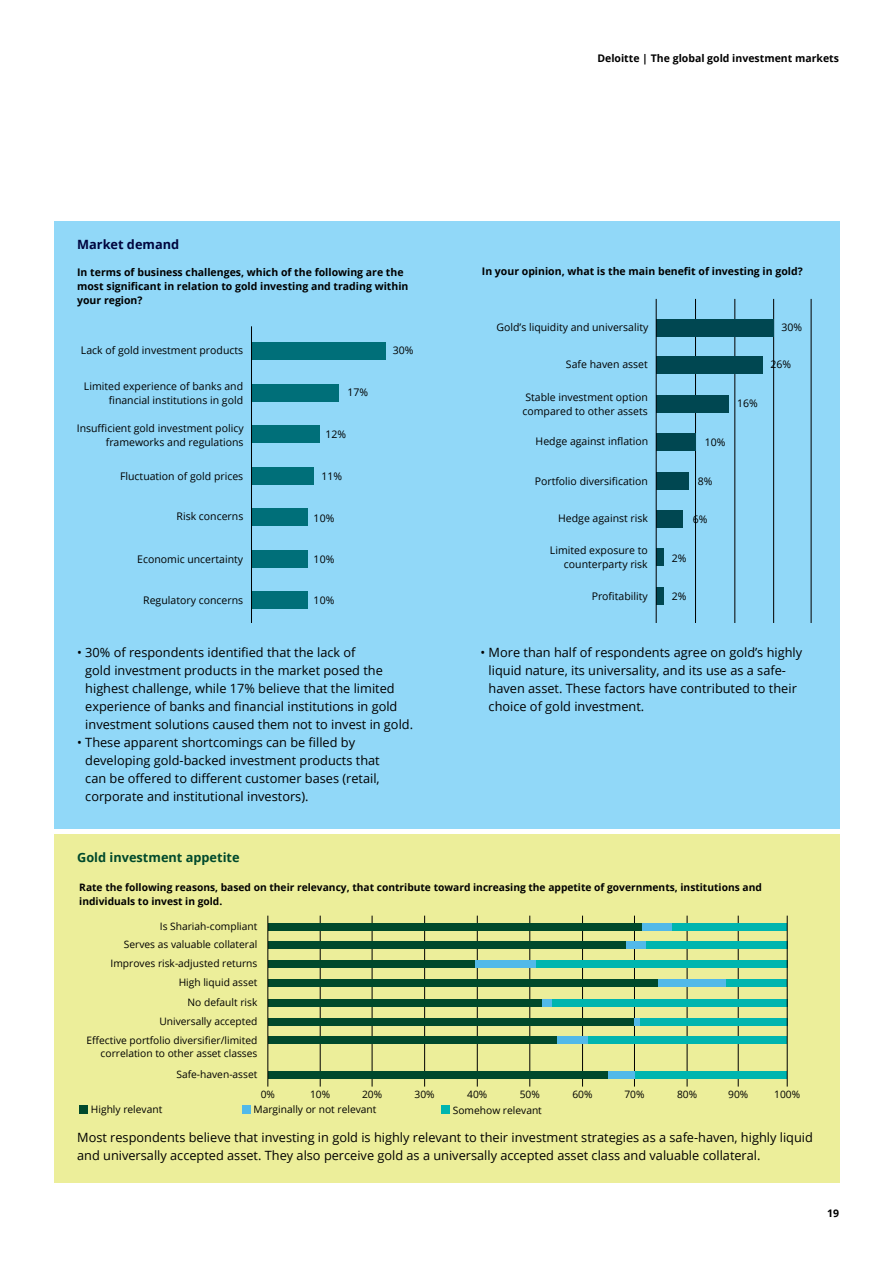
<style>
.page{position:relative;width:893px;height:1263px;background:#fff}
.page>*{position:absolute;margin:0;border:0;box-sizing:border-box;transform-origin:0 0}
.t1{font:12.75px/18px "Open Sans";color:#000}
.t2{font:700 12.75px "Open Sans";color:#00492c}
.t3{font:700 12.75px "Open Sans";color:#00053e}
.t4{font:10.5px/14.2px "Open Sans";color:#000;text-align:right}
.t5{font:700 10.5px/14.2px "Open Sans";color:#000}
.t6{font:10.2px/14px "Open Sans";color:#000;text-align:right}
.t7{font:700 10.2px/14px "Open Sans";color:#000}
</style>
<div class="page">
<div style="left:54px;top:221px;width:785px;height:607px;background:#91d8f8"></div>
<div style="left:54px;top:834px;width:785px;height:349px;background:#ecee9a"></div>
<div style="left:251px;top:343px;width:135px;height:17px;background:#006f79"></div>
<div style="left:251px;top:592px;width:57px;height:17px;background:#006f79"></div>
<div style="left:251px;top:550px;width:57px;height:17px;background:#006f79"></div>
<div style="left:251px;top:509px;width:57px;height:17px;background:#006f79"></div>
<div style="left:251px;top:467px;width:63px;height:17px;background:#006f79"></div>
<div style="left:251px;top:426px;width:69px;height:17px;background:#006f79"></div>
<div style="left:251px;top:384px;width:88px;height:17px;background:#006f79"></div>
<hr style="left:251px;top:326px;width:1px;height:297px;background:#000">
<hr style="left:320px;top:916px;width:1px;height:170px;background:#000">
<hr style="left:372px;top:916px;width:1px;height:170px;background:#000">
<hr style="left:424px;top:916px;width:1px;height:170px;background:#000">
<hr style="left:477px;top:916px;width:1px;height:170px;background:#000">
<hr style="left:582px;top:916px;width:1px;height:170px;background:#000">
<hr style="left:634px;top:916px;width:1px;height:170px;background:#000">
<hr style="left:687px;top:916px;width:1px;height:170px;background:#000">
<hr style="left:738px;top:916px;width:1px;height:170px;background:#000">
<hr style="left:530px;top:916px;width:1px;height:170px;background:#000">
<div style="left:268px;top:923px;width:374px;height:7px;background:#00492c"></div>
<div style="left:268px;top:942px;width:359px;height:7px;background:#00492c"></div>
<div style="left:268px;top:960px;width:207px;height:8px;background:#00492c"></div>
<div style="left:268px;top:980px;width:390px;height:7px;background:#00492c"></div>
<div style="left:268px;top:999px;width:274px;height:7px;background:#00492c"></div>
<div style="left:268px;top:1018px;width:366px;height:7px;background:#00492c"></div>
<div style="left:268px;top:1037px;width:289px;height:7px;background:#00492c"></div>
<div style="left:268px;top:1071px;width:340px;height:7px;background:#00492c"></div>
<hr style="left:268px;top:916px;width:1px;height:170px;background:#000">
<div style="left:79px;top:1105px;width:9px;height:8px;background:#00492c"></div>
<div style="left:242px;top:1105px;width:8px;height:8px;background:#52b9e9"></div>
<div style="left:441px;top:1105px;width:8px;height:9px;background:#00b5af"></div>
<div style="left:642px;top:923px;width:31px;height:7px;background:#52b9e9"></div>
<div style="left:673px;top:923px;width:114px;height:7px;background:#00b5af"></div>
<div style="left:726px;top:980px;width:61px;height:7px;background:#00b5af"></div>
<div style="left:551px;top:999px;width:236px;height:7px;background:#00b5af"></div>
<div style="left:646px;top:942px;width:141px;height:7px;background:#00b5af"></div>
<div style="left:640px;top:1018px;width:147px;height:7px;background:#00b5af"></div>
<div style="left:588px;top:1037px;width:199px;height:7px;background:#00b5af"></div>
<div style="left:634px;top:1071px;width:153px;height:7px;background:#00b5af"></div>
<div style="left:536px;top:960px;width:251px;height:8px;background:#00b5af"></div>
<div style="left:557px;top:1037px;width:31px;height:7px;background:#52b9e9"></div>
<div style="left:608px;top:1071px;width:26px;height:7px;background:#52b9e9"></div>
<div style="left:627px;top:942px;width:19px;height:7px;background:#52b9e9"></div>
<div style="left:542px;top:999px;width:9px;height:7px;background:#52b9e9"></div>
<div style="left:634px;top:1018px;width:6px;height:7px;background:#52b9e9"></div>
<div style="left:475px;top:960px;width:61px;height:8px;background:#52b9e9"></div>
<div style="left:658px;top:980px;width:68px;height:7px;background:#52b9e9"></div>
<hr style="left:787px;top:916px;width:1px;height:170px;background:#000">
<hr style="left:695px;top:299px;width:1px;height:324px;background:#000">
<hr style="left:735px;top:299px;width:1px;height:324px;background:#000">
<hr style="left:773px;top:299px;width:1px;height:324px;background:#000">
<div style="left:656px;top:357px;width:107px;height:17px;background:#004751"></div>
<div style="left:656px;top:587px;width:8px;height:17px;background:#004751"></div>
<div style="left:656px;top:549px;width:8px;height:17px;background:#004751"></div>
<div style="left:656px;top:510px;width:27px;height:17px;background:#004751"></div>
<div style="left:656px;top:472px;width:33px;height:17px;background:#004751"></div>
<div style="left:656px;top:434px;width:39px;height:17px;background:#004751"></div>
<div style="left:656px;top:395px;width:72px;height:17px;background:#004751"></div>
<hr style="left:811px;top:299px;width:1px;height:324px;background:#000">
<div style="left:656px;top:319px;width:118px;height:17px;background:#004751"></div>
<hr style="left:656px;top:299px;width:1px;height:324px;background:#000">
<p class="t5" style="left:597px;top:51px;width:243px">Deloitte | The global gold investment markets</p>
<p class="t3" style="left:77px;top:235px;width:104px">Market demand</p>
<p class="t5" style="left:77px;top:265px;width:333px">In terms of business challenges, which of the following are the most significant in relation to gold investing and trading within your region?</p>
<p class="t4" style="left:81px;top:343px;width:164px">Lack of gold investment products</p>
<p class="t4" style="left:84px;top:379px;width:161px">Limited experience of banks and financial institutions in gold</p>
<p class="t4" style="left:77px;top:420px;width:168px">Insufficient gold investment policy frameworks and regulations</p>
<p class="t4" style="left:120px;top:469px;width:125px">Fluctuation of gold prices</p>
<p class="t4" style="left:177px;top:509px;width:68px">Risk concerns</p>
<p class="t4" style="left:137px;top:551px;width:107px">Economic uncertainty</p>
<p class="t4" style="left:143px;top:593px;width:101px">Regulatory concerns</p>
<p class="t4" style="left:347px;top:385px;width:22px">17%</p>
<p class="t4" style="left:326px;top:427px;width:22px">12%</p>
<p class="t4" style="left:322px;top:469px;width:22px">11%</p>
<p class="t4" style="left:314px;top:510px;width:22px">10%</p>
<p class="t4" style="left:314px;top:552px;width:22px">10%</p>
<p class="t4" style="left:314px;top:593px;width:22px">10%</p>
<p class="t4" style="left:393px;top:343px;width:22px">30%</p>
<p class="t1" style="left:85px;top:643px;width:329px;text-indent:-8px">• 30% of respondents identified that the lack of<br>gold investment products in the market posed the highest challenge, while 17% believe that the limited experience of banks and financial institutions in gold investment solutions caused them not to invest in gold.</p>
<p class="t1" style="left:85px;top:733px;width:296px;text-indent:-8px">• These apparent shortcomings can be filled by developing gold-backed investment products that can be offered to different customer bases (retail, corporate and institutional investors).</p>
<p class="t2" style="left:77px;top:849px;width:164px">Gold investment appetite</p>
<p class="t5" style="left:482px;top:263px;width:322px">In your opinion, what is the main benefit of investing in gold?</p>
<p class="t4" style="left:496px;top:319px;width:153px">Gold’s liquidity and universality</p>
<p class="t4" style="left:782px;top:319px;width:22px">30%</p>
<p class="t4" style="left:566px;top:357px;width:83px">Safe haven asset</p>
<p class="t4" style="left:522px;top:390px;width:127px;text-align:left">Stable investment option compared to other assets</p>
<p class="t4" style="left:536px;top:434px;width:114px">Hedge against inflation</p>
<p class="t4" style="left:535px;top:473px;width:115px">Portfolio diversification</p>
<p class="t4" style="left:558px;top:511px;width:91px">Hedge against risk</p>
<p class="t4" style="left:550px;top:543px;width:99px">Limited exposure to counterparty risk</p>
<p class="t4" style="left:592px;top:588px;width:58px">Profitability</p>
<p class="t4" style="left:705px;top:435px;width:22px">10%</p>
<p class="t4" style="left:698px;top:474px;width:16px">8%</p>
<p class="t4" style="left:693px;top:512px;width:16px">6%</p>
<p class="t4" style="left:672px;top:550px;width:16px">2%</p>
<p class="t4" style="left:672px;top:589px;width:16px">2%</p>
<p class="t4" style="left:737px;top:396px;width:22px">16%</p>
<p class="t4" style="left:771px;top:357px;width:22px">26%</p>
<p class="t1" style="left:489px;top:643px;width:315px;text-indent:-8px">• More than half of respondents agree on gold’s highly liquid nature, its universality, and its use as a safe&shy;haven asset. These factors have contributed to their choice of gold investment.</p>
<p class="t7" style="left:79px;top:880px;width:684px">Rate the following reasons, based on their relevancy, that contribute toward increasing the appetite of governments, institutions and individuals to invest in gold.</p>
<p class="t6" style="left:160px;top:919px;width:99px">Is Shariah-compliant</p>
<p class="t6" style="left:124px;top:937px;width:135px">Serves as valuable collateral</p>
<p class="t6" style="left:111px;top:956px;width:148px">Improves risk-adjusted returns</p>
<p class="t6" style="left:179px;top:975px;width:80px">High liquid asset</p>
<p class="t6" style="left:188px;top:995px;width:71px">No default risk</p>
<p class="t6" style="left:159px;top:1014px;width:99px">Universally accepted</p>
<p class="t6" style="left:87px;top:1032px;width:172px">Effective portfolio diversifier/limited correlation to other asset classes</p>
<p class="t6" style="left:91px;top:1102px;width:73px">Highly relevant</p>
<p class="t6" style="left:176px;top:1067px;width:82px">Safe-haven-asset</p>
<p class="t6" style="left:261px;top:1087px;width:16px">0%</p>
<p class="t6" style="left:310px;top:1087px;width:22px">10%</p>
<p class="t6" style="left:362px;top:1087px;width:22px">20%</p>
<p class="t6" style="left:415px;top:1087px;width:22px">30%</p>
<p class="t6" style="left:467px;top:1087px;width:22px">40%</p>
<p class="t6" style="left:520px;top:1087px;width:22px">50%</p>
<p class="t6" style="left:572px;top:1087px;width:22px">60%</p>
<p class="t6" style="left:624px;top:1087px;width:22px">70%</p>
<p class="t6" style="left:677px;top:1087px;width:22px">80%</p>
<p class="t6" style="left:728px;top:1087px;width:22px">90%</p>
<p class="t6" style="left:774px;top:1087px;width:27px">100%</p>
<p class="t6" style="left:254px;top:1102px;width:124px">Marginally or not relevant</p>
<p class="t6" style="left:453px;top:1103px;width:91px">Somehow relevant</p>
<p class="t1" style="left:77px;top:1128px;width:737px">Most respondents believe that investing in gold is highly relevant to their investment strategies as a safe-haven, highly liquid and universally accepted asset. They also perceive gold as a universally accepted asset class and valuable collateral.</p>
<p class="t5" style="left:827px;top:1206px;width:13px">19</p>
</div>
